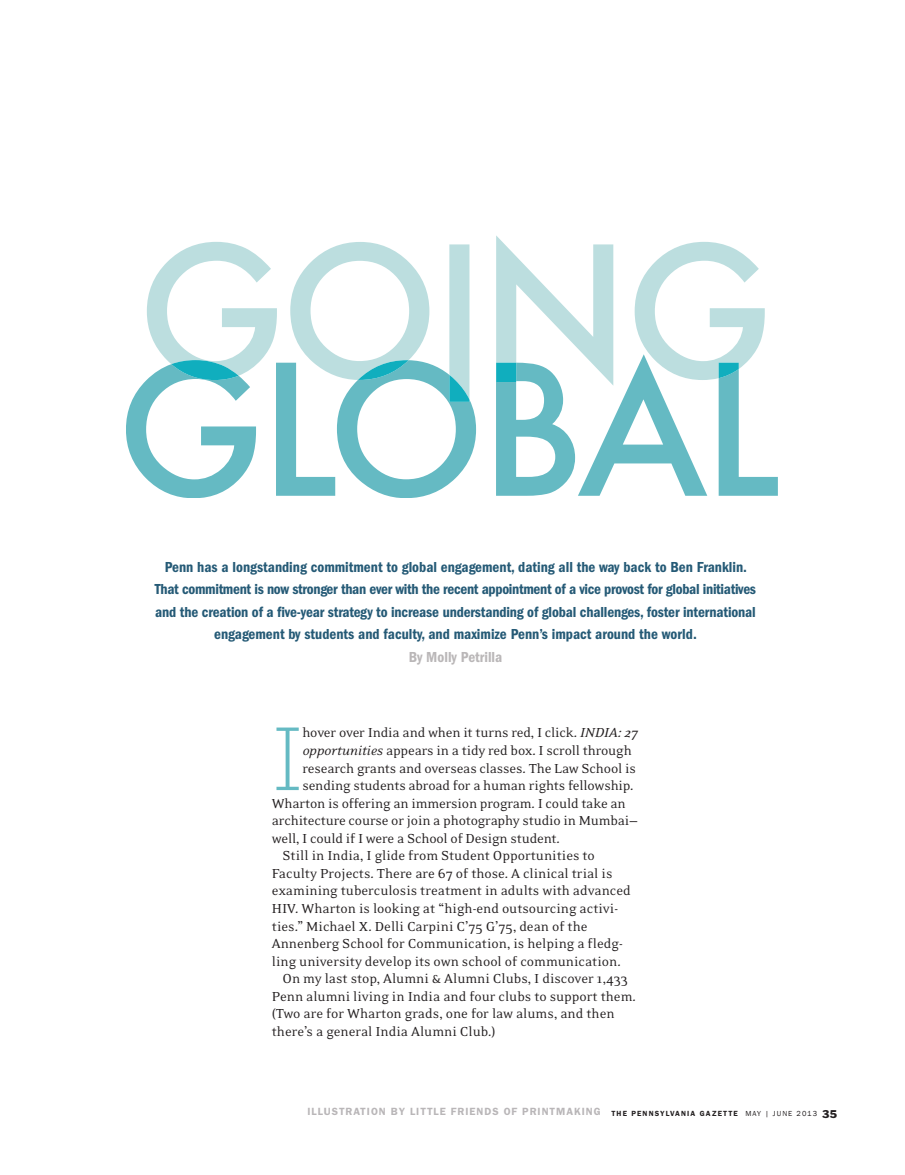
<style>
.page{position:relative;width:905px;height:1175px;background:#fff}
.page>*{position:absolute;margin:0;border:0;box-sizing:border-box;transform-origin:0 0}
.t1{font:300 94.95px "Archer";color:#65bac3}
.t2{font:15px "Eidetic Neo";letter-spacing:-.01em;color:#231f20}
.t3{font:600 condensed 15px/22.5px "Franklin Gothic";letter-spacing:-.01em;color:#255a76;text-align:center}
.t4{font:600 condensed 15px "Franklin Gothic";color:#bab7b8}
.t5{font:600 10.5px "Franklin Gothic";letter-spacing:.09em;color:#b9b6b8}
.s1{font-style:italic}
.s2{font-size:7.5px;color:#231f20}
.s3{font-weight:400;font-size:7.5px;color:#231f20}
.s4{font-weight:400;color:#231f20}
</style>
<div class="page">
<svg style="left:126px;top:379px;width:651px;height:119px"></svg>
<svg style="left:147px;top:235px;width:617px;height:164px"></svg>
<svg style="left:171px;top:360px;width:567px;height:42px"></svg>
<p class="t3" style="left:155px;top:556px;width:602px">Penn has a longstanding commitment to global engagement, dating all the way back to Ben Franklin.<br>That commitment is now stronger than ever with the recent appointment of a vice provost for global initiatives and the creation of a five-year strategy to increase understanding of global challenges, foster international engagement by students and faculty, and maximize Penn’s impact around the world.</p>
<p class="t4" style="left:408px;top:651px;width:95px">By Molly Petrilla</p>
<h1 class="t1" style="left:272px;top:722px;width:33px">I</h1>
<p class="t2" style="left:302px;top:727px;width:337px">hover over India and when it turns red, I click. <span class="s1">INDIA: 27</span></p>
<p class="t2" style="left:302px;top:745px;width:331px"><span class="s1">opportunities</span> appears in a tidy red box. I scroll through</p>
<p class="t2" style="left:302px;top:762px;width:335px">research grants and overseas classes. The Law School is</p>
<p class="t2" style="left:302px;top:780px;width:332px">sending students abroad for a human rights fellowship.</p>
<p class="t2" style="left:272px;top:797px;width:355px">Wharton is offering an immersion program. I could take an</p>
<p class="t2" style="left:272px;top:815px;width:367px">architecture course or join a photography studio in Mumbai—</p>
<p class="t2" style="left:272px;top:833px;width:289px">well, I could if I were a School of Design student.</p>
<p class="t2" style="left:282px;top:850px;width:314px">Still in India, I glide from Student Opportunities to</p>
<p class="t2" style="left:272px;top:868px;width:342px">Faculty Projects. There are 67 of those. A clinical trial is</p>
<p class="t2" style="left:272px;top:885px;width:360px">examining tuberculosis treatment in adults with advanced</p>
<p class="t2" style="left:272px;top:903px;width:348px">HIV. Wharton is looking at “high-end outsourcing activi-</p>
<p class="t2" style="left:272px;top:920px;width:317px">ties.” Michael X. Delli Carpini C’75 G’75, dean of the</p>
<p class="t2" style="left:272px;top:938px;width:352px">Annenberg School for Communication, is helping a fledg-</p>
<p class="t2" style="left:272px;top:955px;width:350px">ling university develop its own school of communication.</p>
<p class="t2" style="left:282px;top:973px;width:347px">On my last stop, Alumni &amp; Alumni Clubs, I discover 1,433</p>
<p class="t2" style="left:272px;top:990px;width:365px">Penn alumni living in India and four clubs to support them.</p>
<p class="t2" style="left:272px;top:1008px;width:344px">(Two are for Wharton grads, one for law alums, and then</p>
<p class="t2" style="left:272px;top:1026px;width:225px">there’s a general India Alumni Club.)</p>
<p class="t5" style="left:307px;top:1108px;width:531px">ILLUSTRATION BY LITTLE FRIENDS OF PRINTMAKING <span class="s2">THE PENNSYLVANIA GAZETTE</span> <span class="s3">MAY | JUNE 2013</span> <span class="s4">35</span></p>
</div>
